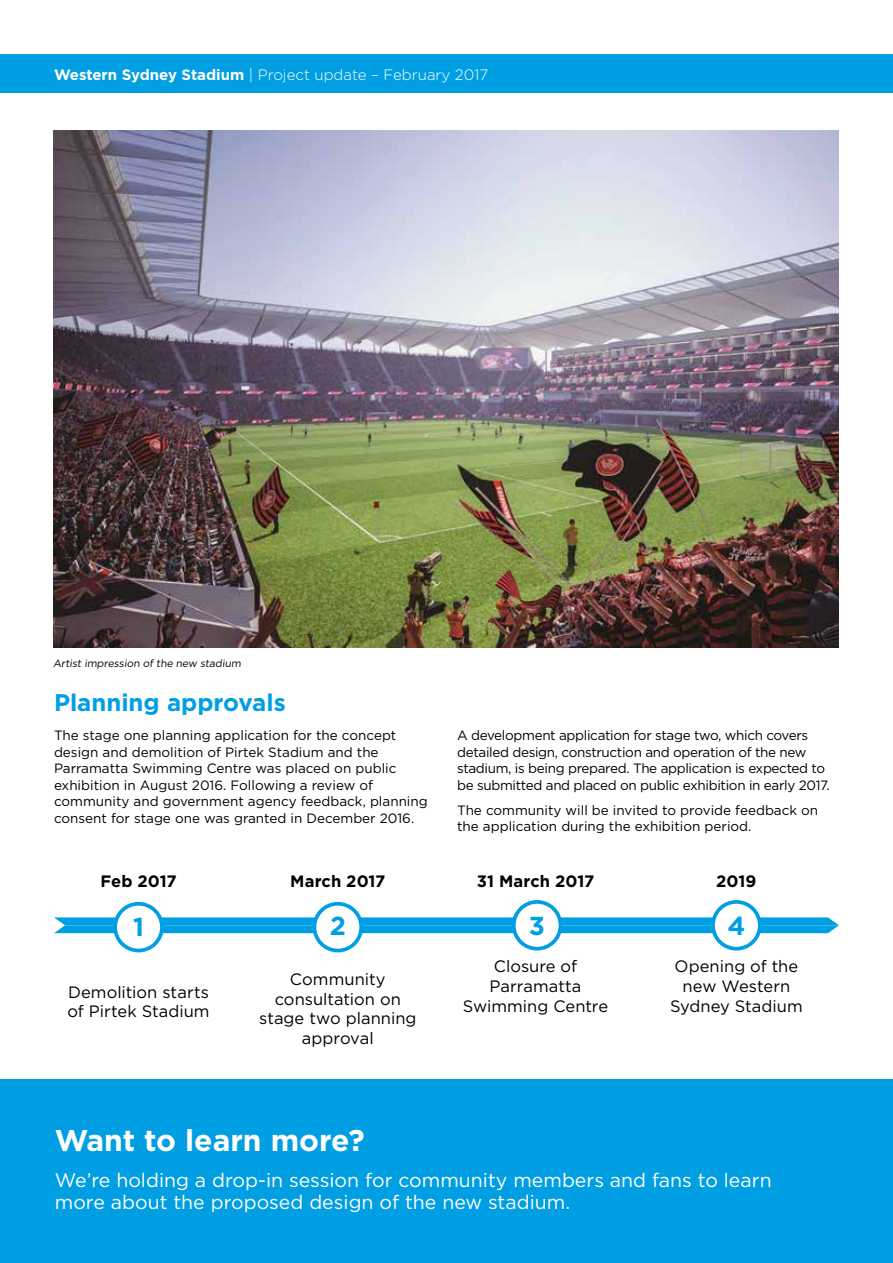
<style>
.page{position:relative;width:893px;height:1263px;background:#fff}
.page>*{position:absolute;margin:0;border:0;box-sizing:border-box;transform-origin:0 0}
.t1{font:700 30px "Gotham";color:#fff}
.t2{font:700 25.95px "Gotham";color:#009fe3}
.t3{font:700 24px "Gotham";color:#009fe3}
.t4{font:19.5px/22.5px "Gotham";color:#fff}
.t5{font:16.5px/19.5px "Gotham";color:#000;text-align:center}
.t6{font:700 16.5px "Gotham";letter-spacing:.005em;color:#000}
.t7{font:300 15px "Gotham";color:#fff}
.t8{font:13.5px/16.5px "Gotham";color:#000}
.t9{font:13.5px/16.5px "Gotham";letter-spacing:-.025em;color:#000}
.t10{font:10.5px "Gotham";color:#000}
.s1{font-weight:700}
</style>
<div class="page">
<div style="left:0;top:54px;width:893px;height:39px;background:#009fe3"></div>
<img style="left:53px;top:131px;width:786px;height:516px">
<div style="left:0;top:1079px;width:893px;height:184px;background:#009fe3"></div>
<svg style="left:54px;top:917px;width:785px;height:16px;background:#0ea4e4"></svg>
<div style="left:115px;top:904px;width:47px;height:46px;background:#fff;border-radius:50%"></div>
<div style="left:113px;top:902px;width:51px;height:50px;border:4px solid #009fe3;border-radius:50%"></div>
<div style="left:314px;top:904px;width:47px;height:46px;background:#fff;border-radius:50%"></div>
<div style="left:313px;top:902px;width:50px;height:50px;border:4px solid #009fe3;border-radius:50%"></div>
<div style="left:713px;top:902px;width:47px;height:47px;background:#fff;border-radius:50%"></div>
<div style="left:711px;top:900px;width:51px;height:50px;border:4px solid #009fe3;border-radius:50%"></div>
<div style="left:514px;top:902px;width:46px;height:47px;background:#fff;border-radius:50%"></div>
<div style="left:512px;top:900px;width:50px;height:50px;border:4px solid #009fe3;border-radius:50%"></div>
<p class="t7" style="left:54px;top:65px;width:436px"><span class="s1">Western Sydney Stadium</span> | Project update – February 2017</p>
<p class="t10" style="left:53px;top:657px;width:191px">Artist impression of the new stadium</p>
<h3 class="t3" style="left:54px;top:689px;width:233px">Planning approvals</h3>
<p class="t8" style="left:54px;top:727px;width:375px">The stage one planning application for the concept design and demolition of Pirtek Stadium and the Parramatta Swimming Centre was placed on public exhibition in August 2016. Following a review of community and government agency feedback, planning consent for stage one was granted in December 2016.</p>
<p class="t9" style="left:457px;top:727px;width:374px">A development application for stage two, which covers detailed design, construction and operation of the new stadium, is being prepared. The application is expected to be submitted and placed on public exhibition in early 2017.</p>
<p class="t8" style="left:457px;top:802px;width:363px">The community will be invited to provide feedback on the application during the exhibition period.</p>
<p class="t6" style="left:100px;top:872px;width:78px">Feb 2017</p>
<h2 class="t2" style="left:133px;top:912px;width:12px">1</h2>
<p class="t5" style="left:67px;top:982px;width:144px;text-align:left">Demolition starts of Pirtek Stadium</p>
<p class="t6" style="left:290px;top:872px;width:97px">March 2017</p>
<h2 class="t2" style="left:330px;top:911px;width:18px">2</h2>
<p class="t5" style="left:259px;top:969px;width:159px">Community consultation on stage two planning approval</p>
<p class="t6" style="left:477px;top:872px;width:119px">31 March 2017</p>
<h2 class="t2" style="left:529px;top:910px;width:18px">3</h2>
<p class="t5" style="left:463px;top:956px;width:147px">Closure of<br>Parramatta<br>Swimming Centre</p>
<p class="t6" style="left:716px;top:872px;width:42px">2019</p>
<h2 class="t2" style="left:727px;top:910px;width:19px">4</h2>
<p class="t5" style="left:670px;top:956px;width:134px">Opening of the new Western<br>Sydney Stadium</p>
<h1 class="t1" style="left:55px;top:1123px;width:311px">Want to learn more?</h1>
<h3 class="t4" style="left:55px;top:1168px;width:718px">We’re holding a drop-in session for community members and fans to learn more about the proposed design of the new stadium.</h3>
</div>
